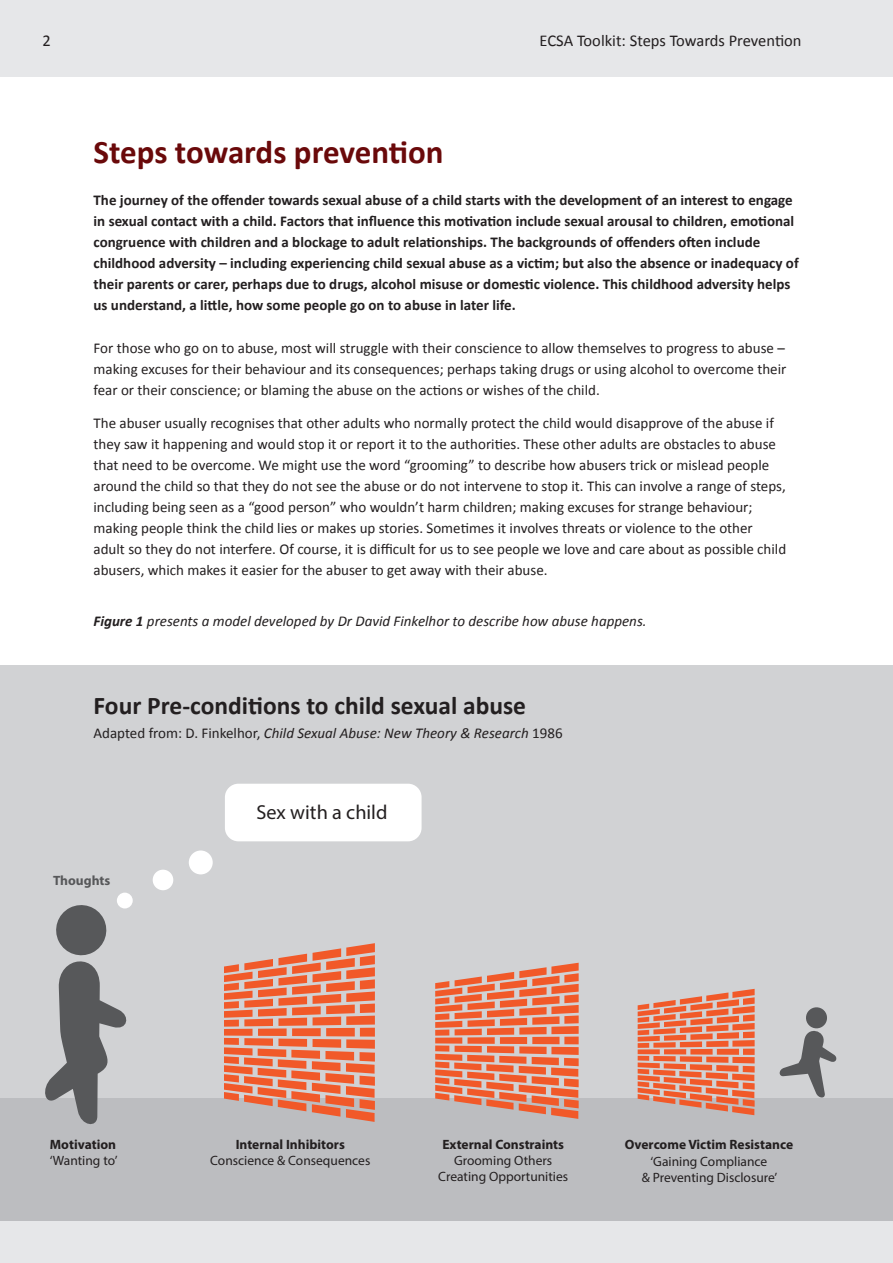
<style>
.page{position:relative;width:893px;height:1263px;background:#fff}
.page>*{position:absolute;margin:0;border:0;box-sizing:border-box;transform-origin:0 0}
.Main_Headings{font:700 33px "Calibri";letter-spacing:-.005em;color:#6a090a}
.Body_Copy{font:700 25.5px "Calibri";color:#231f20}
.t1{font:20.25px "Myriad Pro";color:#231f20}
.t2{font:16.5px "Calibri";color:#231f20}
.Body_Copy-2{font:15px/21px "Calibri";color:#231f20;text-align:justify}
.Body_Copy-3{font:700 15px/21px "Calibri";color:#231f20}
.Body_Copy-4{font:italic 15px "Calibri";color:#231f20}
.t3{font:13.5px/16.2px "Myriad Pro";color:#231f20;text-align:center}
.t4{font:700 13.5px "Myriad Pro";color:#57585a}
.s1{font-weight:700}
.s2{font-style:normal}
</style>
<div class="page">
<div style="left:0;top:0;width:893px;height:77px;background:#e6e7e9"></div>
<div style="left:0;top:1220px;width:893px;height:43px;background:#e6e7e9"></div>
<div style="left:0;top:1098px;width:893px;height:122px;background:#bcbdc0"></div>
<div style="left:0;top:665px;width:893px;height:433px;background:#d1d2d4"></div>
<svg style="left:224px;top:943px;width:151px;height:179px"></svg>
<svg style="left:45px;top:903px;width:84px;height:221px"></svg>
<svg style="left:435px;top:963px;width:144px;height:156px"></svg>
<svg style="left:638px;top:989px;width:117px;height:126px"></svg>
<svg style="left:779px;top:1007px;width:58px;height:91px"></svg>
<div style="left:225px;top:784px;width:197px;height:57px;background:#fff;border-radius:14px"></div>
<div style="left:189px;top:850px;width:24px;height:24px;background:#fff;border-radius:50%"></div>
<div style="left:153px;top:870px;width:20px;height:20px;background:#fff;border-radius:50%"></div>
<div style="left:117px;top:893px;width:16px;height:15px;background:#fff;border-radius:50%"></div>
<p class="t2" style="left:43px;top:29px;width:10px">2</p>
<p class="t2" style="left:540px;top:29px;width:263px">ECSA Toolkit: Steps Towards Prevention</p>
<p class="Main_Headings" style="left:94px;top:129px;width:352px">Steps towards prevention</p>
<p class="Body_Copy-3" style="left:94px;top:189px;width:707px">The journey of the offender towards sexual abuse of a child starts with the development of an interest to engage in sexual contact with a child. Factors that influence this motivation include sexual arousal to children, emotional congruence with children and a blockage to adult relationships. The backgrounds of offenders often include childhood adversity – including experiencing child sexual abuse as a victim; but also the absence or inadequacy of their parents or carer, perhaps due to drugs, alcohol misuse or domestic violence. This childhood adversity helps us understand, a little, how some people go on to abuse in later life.</p>
<p class="Body_Copy-2" style="left:94px;top:337px;width:694px">For those who go on to abuse, most will struggle with their conscience to allow themselves to progress to abuse – making excuses for their behaviour and its consequences; perhaps taking drugs or using alcohol to overcome their fear or their conscience; or blaming the abuse on the actions or wishes of the child.</p>
<p class="Body_Copy-2" style="left:94px;top:412px;width:694px;text-align:left">The abuser usually recognises that other adults who normally protect the child would disapprove of the abuse if they saw it happening and would stop it or report it to the authorities. These other adults are obstacles to abuse that need to be overcome. We might use the word “grooming” to describe how abusers trick or mislead people around the child so that they do not see the abuse or do not intervene to stop it. This can involve a range of steps, including being seen as a “good person” who wouldn’t harm children; making excuses for strange behaviour; making people think the child lies or makes up stories. Sometimes it involves threats or violence to the other adult so they do not interfere. Of course, it is difficult for us to see people we love and care about as possible child abusers, which makes it easier for the abuser to get away with their abuse.</p>
<p class="Body_Copy-4" style="left:94px;top:610px;width:555px"><span class="s1">Figure 1</span> presents a model developed by Dr David Finkelhor to describe how abuse happens.</p>
<p class="Body_Copy" style="left:94px;top:688px;width:434px">Four Pre-conditions to child sexual abuse</p>
<p class="Body_Copy-4" style="left:94px;top:723px;width:471px"><span class="s2">Adapted from: D. Finkelhor,</span> Child Sexual Abuse: New Theory &amp; Research <span class="s2">1986</span></p>
<p class="t4" style="left:53px;top:871px;width:59px">Thoughts</p>
<p class="t1" style="left:256px;top:800px;width:133px">Sex with a child</p>
<p class="t3" style="left:210px;top:1136px;width:162px"><span class="s1">Internal Inhibitors<br></span>Conscience &amp; Consequences</p>
<p class="t3" style="left:438px;top:1136px;width:131px"><span class="s1">External Constraints<br></span>Grooming Others<br>Creating Opportunities</p>
<p class="t3" style="left:50px;top:1136px;width:69px;text-align:left"><span class="s1">Motivation </span>‘Wanting to’</p>
<p class="t3" style="left:625px;top:1136px;width:170px"><span class="s1">Overcome Victim Resistance </span>‘Gaining Compliance<br>&amp; Preventing Disclosure’</p>
</div>
